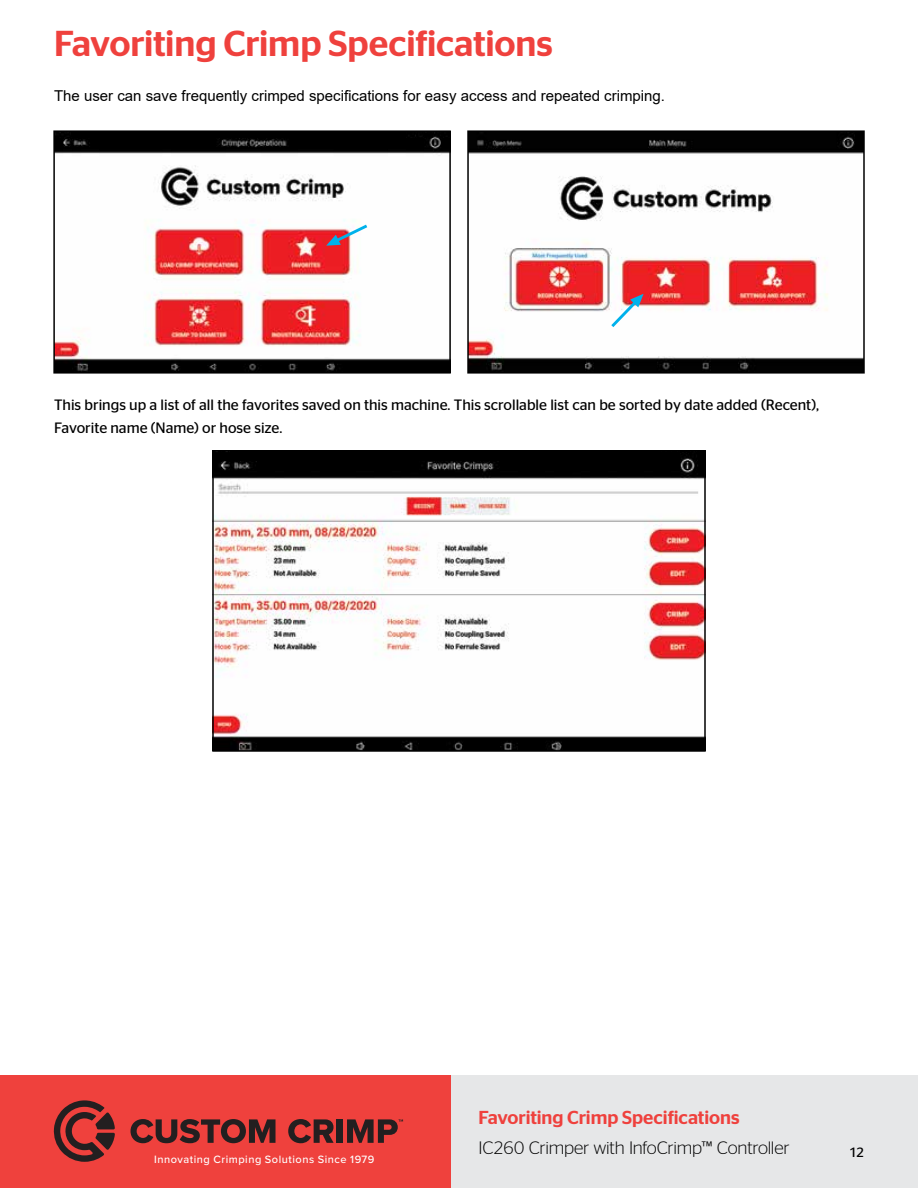
<style>
.page{position:relative;width:918px;height:1188px;background:#fff}
.page>*{position:absolute;margin:0;border:0;box-sizing:border-box;transform-origin:0 0}
.t1{font:500 36px "Continental Stag Sans";letter-spacing:-.005em;color:#ef413d}
.t2{font:500 18.75px "Continental Stag Sans";color:#ef413d}
.t3{font:300 18px "Continental Stag Sans";letter-spacing:-.015em;color:#000}
.t4{font:15px/22.5px "Continental Stag Sans";color:#000}
.t5{font:15px "Arial";color:#000}
.t6{font:13.5px "Continental Stag Sans";color:#000}
.t7{font:500 10.95px "Proxima Nova";letter-spacing:.045em;color:#fff}
</style>
<div class="page">
<div style="left:256px;top:1076px;width:662px;height:112px;background:#e6e7e8"></div>
<div style="left:0;top:1076px;width:451px;height:112px;background:#ef413d"></div>
<svg style="left:53px;top:1100px;width:62px;height:62px"></svg>
<svg style="left:131px;top:1119px;width:145px;height:24px"></svg>
<svg style="left:288px;top:1119px;width:46px;height:24px"></svg>
<div style="left:337px;top:1119px;width:6px;height:24px;background:#231f20"></div>
<svg style="left:347px;top:1119px;width:56px;height:24px"></svg>
<img style="left:470px;top:133px;width:392px;height:238px">
<div style="left:467px;top:130px;width:398px;height:244px;border:2px solid #000"></div>
<svg style="left:611px;top:294px;width:33px;height:33px"></svg>
<img style="left:56px;top:133px;width:392px;height:238px">
<div style="left:53px;top:130px;width:398px;height:244px;border:2px solid #000"></div>
<svg style="left:326px;top:225px;width:41px;height:21px"></svg>
<img style="left:215px;top:453px;width:488px;height:296px">
<div style="left:212px;top:450px;width:494px;height:302px;border:2px solid #000"></div>
<h1 class="t1" style="left:54px;top:22px;width:500px">Favoriting Crimp Specifications</h1>
<p class="t5" style="left:54px;top:85px;width:613px">The user can save frequently crimped specifications for easy access and repeated crimping.</p>
<p class="t4" style="left:54px;top:393px;width:767px">This brings up a list of all the favorites saved on this machine. This scrollable list can be sorted by date added (Recent),<br>Favorite name (Name) or hose size.</p>
<p class="t7" style="left:154px;top:1151px;width:222px">Innovating Crimping Solutions Since 1979</p>
<p class="t2" style="left:478px;top:1106px;width:263px">Favoriting Crimp Specifications</p>
<p class="t3" style="left:478px;top:1138px;width:313px">IC260 Crimper with InfoCrimp™ Controller</p>
<p class="t6" style="left:849px;top:1145px;width:17px">12</p>
</div>
